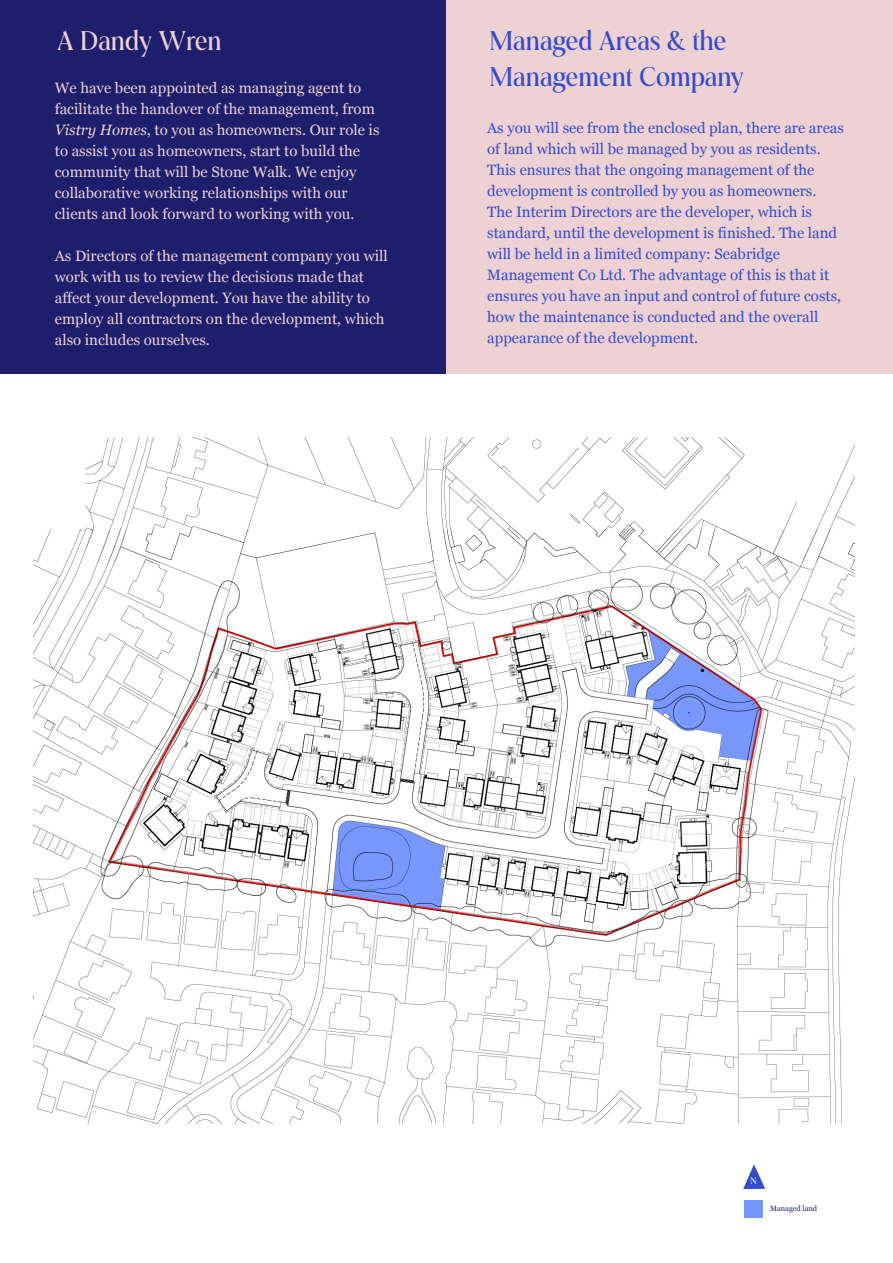
<style>
.page{position:relative;width:893px;height:1263px;background:#fff}
.page>*{position:absolute;margin:0;border:0;box-sizing:border-box;transform-origin:0 0}
.t1{font:500 27px/36px "Montas";color:#324cd0}
.t2{font:500 27px "Montas";color:#eed1d2}
.t3{font:15px/21px "Georgia";color:#eed1d2}
.t4{font:15px/21px "Georgia";color:#324cd0}
.t5{font:7.5px "Georgia";color:#1d1f6d}
.s1{font-style:italic}
</style>
<div class="page">
<hr style="left:892px;top:0;width:1px;height:1263px;background:#e5e5e5">
<div style="left:0;top:0;width:446px;height:373px;background:#1d1f6d"></div>
<div style="left:446px;top:0;width:447px;height:373px;background:#eed1d2"></div>
<img style="left:33px;top:437px;width:821px;height:687px">
<div style="left:745px;top:1199px;width:18px;height:18px;background:#7696ff"></div>
<svg style="left:743px;top:1164px;width:22px;height:25px"></svg>
<h1 class="t2" style="left:57px;top:26px;width:166px">A Dandy Wren</h1>
<p class="t3" style="left:55px;top:77px;width:326px">We have been appointed as managing agent to facilitate the handover of the management, from <span class="s1">Vistry Homes</span>, to you as homeowners. Our role is to assist you as homeowners, start to build the community that will be Stone Walk. We enjoy collaborative working relationships with our clients and look forward to working with you.</p>
<p class="t3" style="left:55px;top:245px;width:334px">As Directors of the management company you will work with us to review the decisions made that affect your development. You have the ability to employ all contractors on the development, which also includes ourselves.</p>
<h1 class="t1" style="left:490px;top:24px;width:256px">Managed Areas &amp; the<br>Management Company</h1>
<p class="t4" style="left:487px;top:116px;width:358px">As you will see from the enclosed plan, there are areas of land which will be managed by you as residents.<br>This ensures that the ongoing management of the development is controlled by you as homeowners.<br>The Interim Directors are the developer, which is standard, until the development is finished. The land will be held in a limited company: Seabridge Management Co Ltd. The advantage of this is that it ensures you have an input and control of future costs, how the maintenance is conducted and the overall appearance of the development.</p>
<p class="t5" style="left:770px;top:1203px;width:49px">Managed land</p>
</div>
